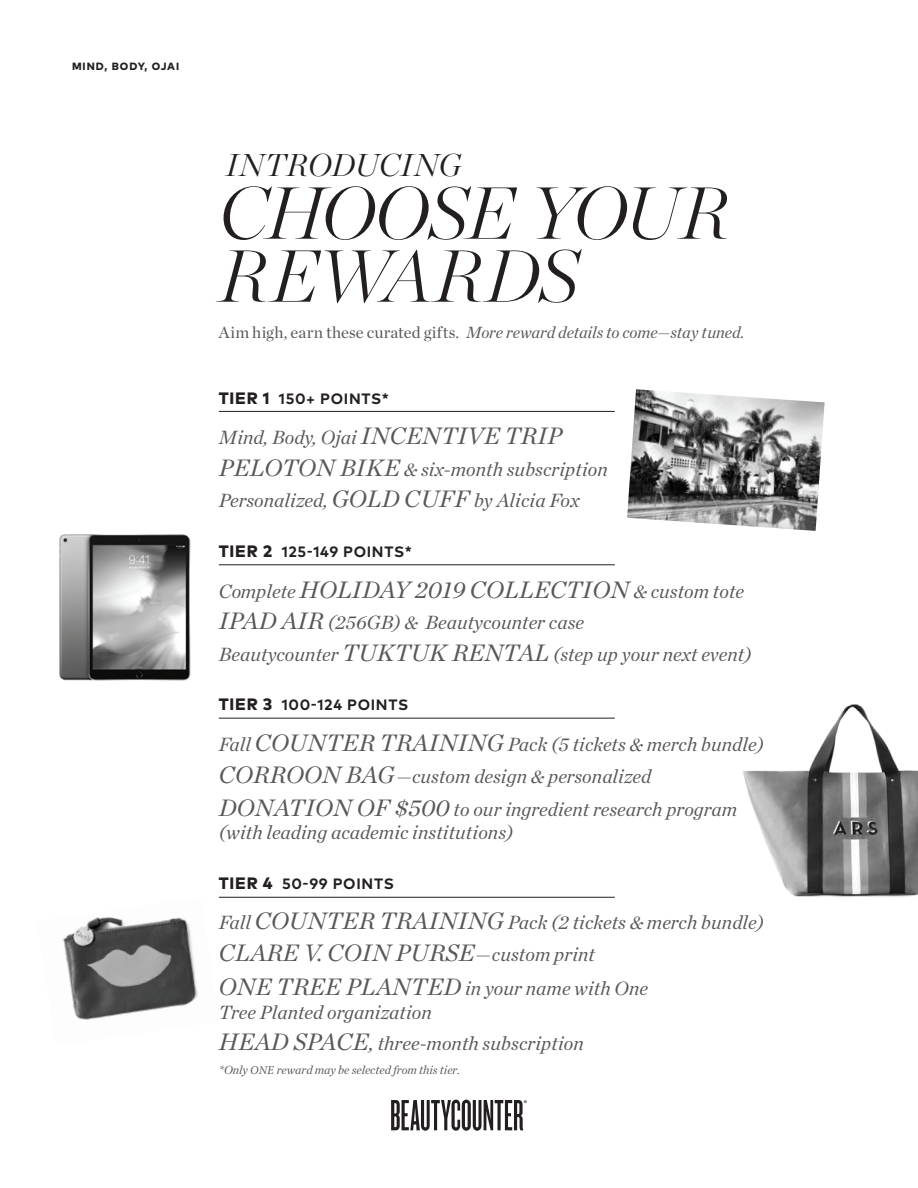
<style>
.page{position:relative;width:918px;height:1188px;background:#fff}
.page>*{position:absolute;margin:0;border:0;box-sizing:border-box;transform-origin:0 0}
.t1{font:italic 200 73.5px/63px "Chronicle Display";letter-spacing:-.015em;color:#231f20}
.t2{font:italic 300 31.5px "Chronicle Display";letter-spacing:.005em;color:#231f20}
.t3{font:italic 24.15px "Chronicle Deck";letter-spacing:.005em;color:#57585a}
.t4{font:italic 19.5px/31.5px "Chronicle Deck";letter-spacing:.005em;color:#57585a}
.t5{font:italic 16.5px "Chronicle Deck";letter-spacing:-.01em;color:#57585a}
.t6{font:700 15px "Mark OT";letter-spacing:.045em;color:#231f20}
.t7{font:italic 12px "Chronicle Deck";color:#57585a}
.t8{font:800 10.5px "Mark OT";letter-spacing:.095em;color:#231f20}
.s1{font-style:normal}
.s2{font-weight:800;font-size:16.5px}
.s3{font-size:24.15px}
.s4{font-size:19.5px}
.s5{font-size:21.3px}
.s6{font-family:"Minion Pro"}
</style>
<div class="page">
<img style="left:743px;top:704px;width:175px;height:193px">
<svg style="left:391px;top:1100px;width:136px;height:31px"></svg>
<hr style="left:219px;top:565px;width:396px;height:1px;background:#231f20">
<hr style="left:219px;top:718px;width:396px;height:1px;background:#231f20">
<hr style="left:219px;top:897px;width:396px;height:1px;background:#231f20">
<hr style="left:219px;top:411px;width:396px;height:1px;background:#231f20">
<img style="left:63px;top:897px;width:156px;height:123px">
<img style="left:59px;top:534px;width:132px;height:147px">
<img style="left:627px;top:389px;width:198px;height:142px">
<p class="t8" style="left:72px;top:59px;width:109px">MIND, BODY, OJAI</p>
<h2 class="t2" style="left:226px;top:140px;width:237px">INTRODUCING</h2>
<h1 class="t1" style="left:219px;top:175px;width:512px">CHOOSE YOUR<br>REWARDS</h1>
<p class="t5" style="left:219px;top:319px;width:527px"><span class="s1">Aim high, earn these curated gifts.</span> More reward details to come—stay tuned.</p>
<p class="t6" style="left:219px;top:389px;width:172px"><span class="s2">TIER 1</span> 150+ POINTS*</p>
<p class="t4" style="left:219px;top:421px;width:390px">Mind, Body, Ojai <span class="s3">INCENTIVE TRIP<br>PELOTON BIKE</span> &amp; six-month subscription<br>Personalized, <span class="s3">GOLD CUFF</span> by Alicia Fox</p>
<p class="t6" style="left:219px;top:542px;width:194px"><span class="s2">TIER 2</span> 125-149 POINTS*</p>
<p class="t3" style="left:219px;top:571px;width:527px"><span class="s4">Complete</span> HOLIDAY 2019 COLLECTION <span class="s4">&amp; custom tote</span></p>
<p class="t4" style="left:219px;top:606px;width:534px"><span class="s3">IPAD AIR</span> (256GB) &amp; Beautycounter case<br>Beautycounter <span class="s3">TUKTUK RENTAL</span> (step up your next event)</p>
<p class="t6" style="left:219px;top:695px;width:191px"><span class="s2">TIER 3</span> 100-124 POINTS</p>
<p class="t4" style="left:219px;top:727px;width:547px;line-height:32.2px">Fall <span class="s3">COUNTER TRAINING</span> Pack (5 tickets &amp; merch bundle)<br><span class="s3">CORROON BAG</span>—custom design &amp; personalized<br><span class="s3">DONATION OF $500</span> to our ingredient research program</p>
<p class="t4" style="left:219px;top:816px;width:296px">(with leading academic institutions)</p>
<p class="t6" style="left:219px;top:874px;width:176px"><span class="s2">TIER 4</span> 50-99 POINTS</p>
<p class="t4" style="left:219px;top:906px;width:547px">Fall <span class="s3">COUNTER TRAINING</span> Pack (2 tickets &amp; merch bundle)</p>
<p class="t3" style="left:219px;top:934px;width:378px">CLARE V. COIN PURSE<span class="s4">—custom print</span></p>
<p class="t4" style="left:219px;top:975px;width:431px;line-height:23.5px"><span class="s3">ONE TREE PLANTED</span> in your name with One<br>Tree Planted organization</p>
<p class="t4" style="left:219px;top:1026px;width:366px"><span class="s3">HEAD SPACE</span><span class="s5">,</span> three-month subscription</p>
<p class="t7" style="left:219px;top:1060px;width:243px">*Only <span class="s6">ONE</span> reward may be selected from this tier.</p>
</div>
